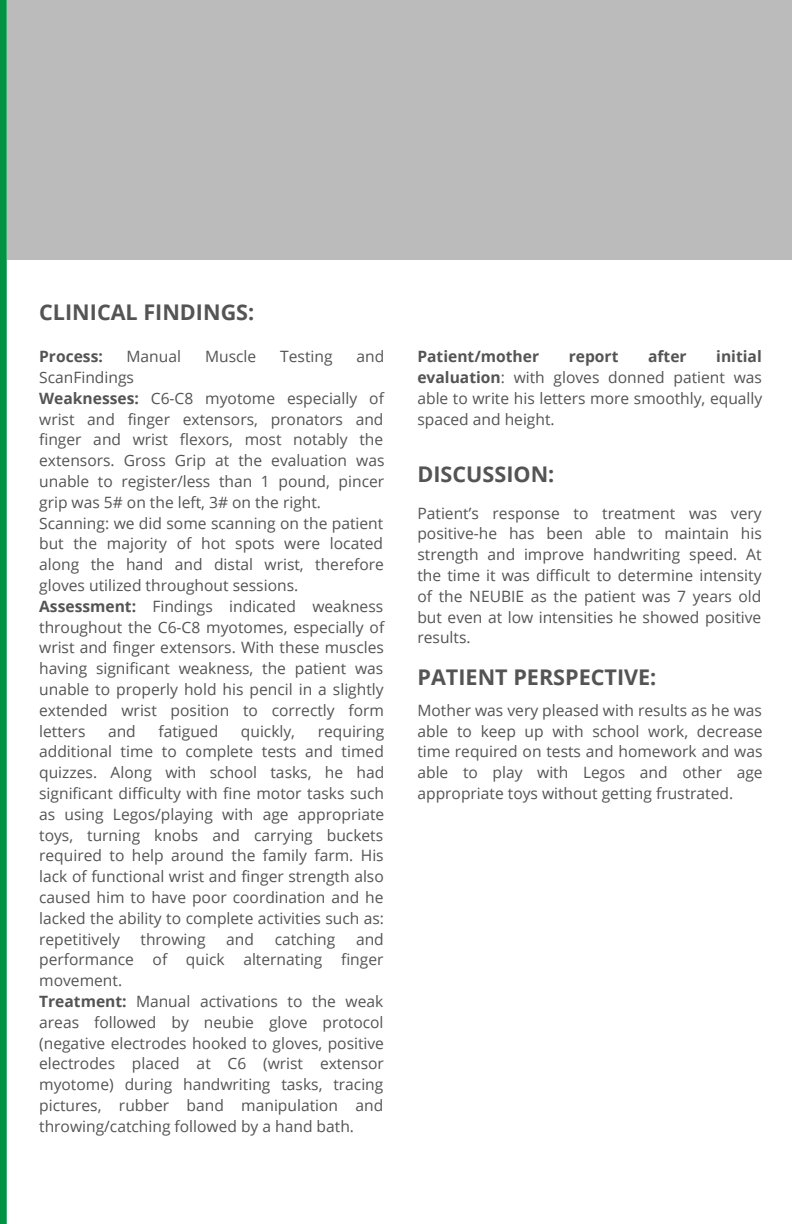
<style>
.page{position:relative;width:792px;height:1224px;background:#fff}
.page>*{position:absolute;margin:0;border:0;box-sizing:border-box;transform-origin:0 0}
.t1{font:700 21.6px "Open Sans";color:#545454}
.t2{font:15.6px/20.8px "Open Sans";color:#545454;text-align:justify}
.t3{font:700 15.6px "Open Sans";color:#545454}
.s1{font-weight:700}
</style>
<div class="page">
<div style="left:0;top:0;width:7px;height:1224px;background:#009344"></div>
<div style="left:7px;top:0;width:785px;height:259px;background:#bbb"></div>
<p class="t1" style="left:39px;top:297px;width:217px">CLINICAL FINDINGS:</p>
<p class="t3" style="left:39px;top:345px;width:65px">Process:</p>
<p class="t2" style="left:127px;top:346px;width:56px">Manual</p>
<p class="t2" style="left:205px;top:346px;width:53px">Muscle</p>
<p class="t2" style="left:280px;top:346px;width:54px">Testing</p>
<p class="t2" style="left:357px;top:346px;width:29px">and</p>
<p class="t2" style="left:39px;top:366px;width:96px">ScanFindings</p>
<p class="t2" style="left:39px;top:387px;width:347px"><span class="s1">Weaknesses:</span> C6-C8 myotome especially of wrist and finger extensors, pronators and finger and wrist flexors, most notably the extensors. Gross Grip at the evaluation was unable to register/less than 1 pound, pincer grip was 5# on the left, 3# on the right.</p>
<p class="t2" style="left:39px;top:512px;width:346px">Scanning: we did some scanning on the patient but the majority of hot spots were located along the hand and distal wrist, therefore gloves utilized throughout sessions.</p>
<p class="t2" style="left:39px;top:595px;width:347px"><span class="s1">Assessment:</span> Findings indicated weakness throughout the C6-C8 myotomes, especially of wrist and finger extensors. With these muscles having significant weakness, the patient was unable to properly hold his pencil in a slightly extended wrist position to correctly form letters</p>
<p class="t2" style="left:108px;top:720px;width:29px">and</p>
<p class="t2" style="left:158px;top:720px;width:61px">fatigued</p>
<p class="t2" style="left:241px;top:720px;width:56px">quickly,</p>
<p class="t2" style="left:39px;top:720px;width:347px;text-indent:279px">requiring additional time to complete tests and timed quizzes. Along with school tasks, he had significant difficulty with fine motor tasks such as using Legos/playing with age appropriate toys, turning knobs and carrying buckets required to help around the family farm. His lack of functional wrist and finger strength also caused him to have poor coordination and he lacked the ability to complete activities such as: repetitively</p>
<p class="t2" style="left:39px;top:928px;width:346px;text-indent:317px">and performance of quick alternating finger movement.</p>
<p class="t2" style="left:39px;top:991px;width:346px"><span class="s1">Treatment:</span> Manual activations to the weak areas followed by neubie glove protocol (negative electrodes hooked to gloves, positive electrodes placed at C6 (wrist extensor myotome) during handwriting tasks, tracing pictures, rubber band manipulation and throwing/catching followed by a hand bath.</p>
<p class="t2" style="left:141px;top:928px;width:67px">throwing</p>
<p class="t2" style="left:226px;top:928px;width:29px">and</p>
<p class="t2" style="left:275px;top:928px;width:62px">catching</p>
<p class="t3" style="left:417px;top:345px;width:123px">Patient/mother</p>
<p class="t3" style="left:569px;top:345px;width:51px">report</p>
<p class="t3" style="left:648px;top:345px;width:40px">after</p>
<p class="t2" style="left:417px;top:346px;width:346px;text-indent:299px"><span class="s1">initial evaluation</span>: with gloves donned patient was able to write his letters more smoothly, equally spaced and height.</p>
<p class="t1" style="left:417px;top:459px;width:138px">DISCUSSION:</p>
<p class="t2" style="left:417px;top:502px;width:346px">Patient’s response to treatment was very positive-he has been able to maintain his strength and improve handwriting speed. At the time it was difficult to determine intensity of the NEUBIE as the patient was 7 years old but even at low intensities he showed positive results.</p>
<p class="t1" style="left:418px;top:662px;width:240px">PATIENT PERSPECTIVE:</p>
<p class="t2" style="left:417px;top:699px;width:347px">Mother was very pleased with results as he was able to keep up with school work, decrease time required on tests and homework and was able to play with Legos and other age appropriate toys without getting frustrated.</p>
</div>
